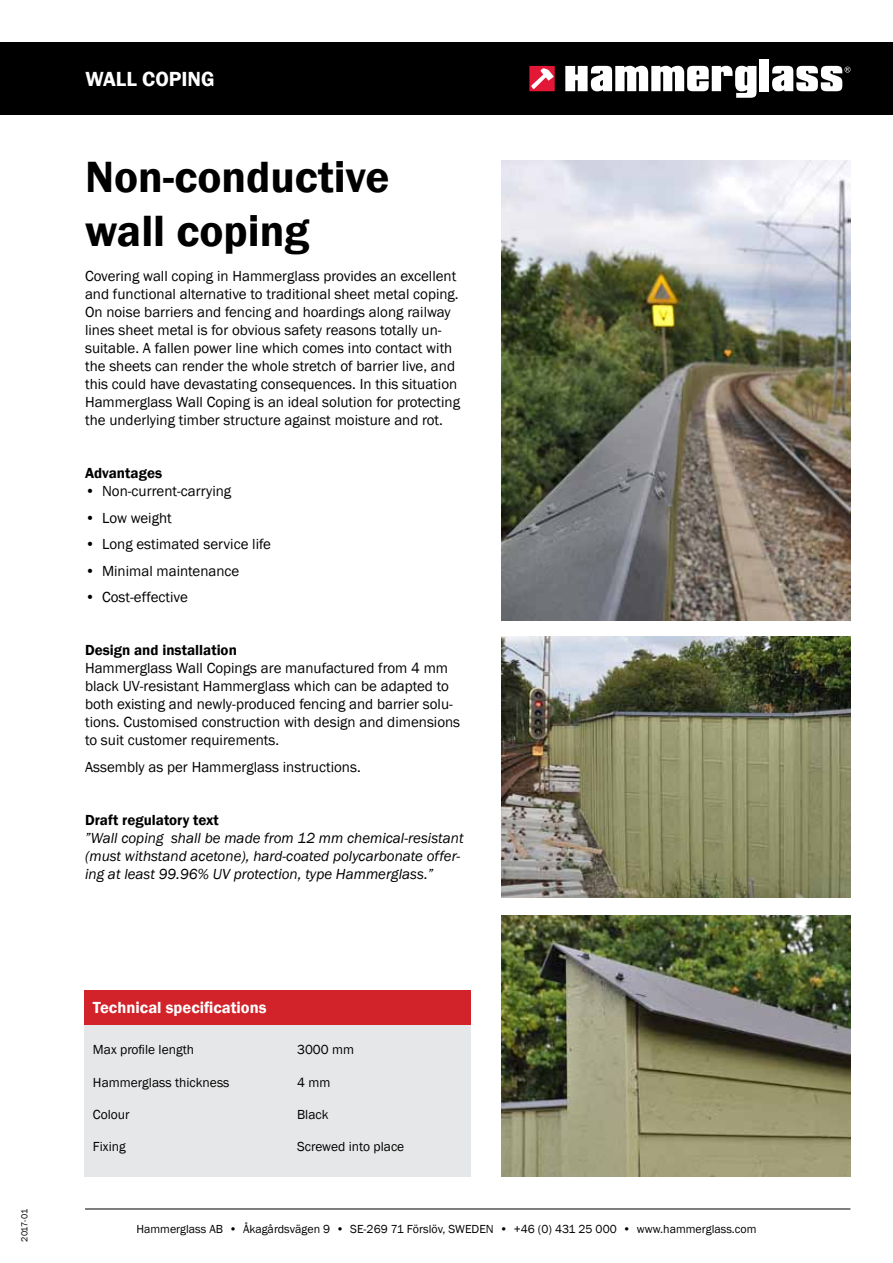
<style>
.page{position:relative;width:893px;height:1263px;background:#fff}
.page>*{position:absolute;margin:0;border:0;box-sizing:border-box;transform-origin:0 0}
.t1{font:600 45px/54px "Franklin Gothic";color:#000}
.t2{font:600 21px "Franklin Gothic";color:#fff}
.t3{font:600 16.5px "Franklin Gothic";color:#fff}
.t4{font:15px/18px "Franklin Gothic";color:#000}
.t5{font:italic 15px/18px "Franklin Gothic";color:#000}
.t6{font:600 15px "Franklin Gothic";color:#000}
.t7{font:13.5px "Franklin Gothic";color:#000}
.t8{font:12px "Franklin Gothic";color:#000}
.t9{font:9px "Franklin Gothic";letter-spacing:-.035em;color:#000}
</style>
<div class="page">
<div style="left:0;top:43px;width:893px;height:72px;background:#000"></div>
<div style="left:529px;top:66px;width:26px;height:25px;background:#e31837"></div>
<svg style="left:531px;top:68px;width:23px;height:21px"></svg>
<svg style="left:565px;top:66px;width:191px;height:32px"></svg>
<div style="left:760px;top:59px;width:9px;height:32px;background:#fff"></div>
<svg style="left:772px;top:66px;width:78px;height:25px"></svg>
<img style="left:502px;top:915px;width:348px;height:261px">
<img style="left:502px;top:637px;width:348px;height:261px">
<img style="left:502px;top:160px;width:348px;height:460px">
<hr style="left:85px;top:1208px;width:765px;height:1px;background:#000">
<div style="left:84px;top:1023px;width:387px;height:153px;background:#e6e7e8"></div>
<div style="left:84px;top:990px;width:387px;height:34px;background:#d2232a"></div>
<p class="t9" style="left:19px;top:1242px;width:34px;rotate:-90deg">2017-01</p>
<h2 class="t2" style="left:85px;top:66px;width:131px">WALL COPING</h2>
<h1 class="t1" style="left:85px;top:150px;width:306px">Non-conductive wall coping</h1>
<p class="t4" style="left:85px;top:267px;width:376px">Covering wall coping in Hammerglass provides an excellent and functional alternative to traditional sheet metal coping.<br>On noise barriers and fencing and hoardings along railway lines sheet metal is for obvious safety reasons totally un&shy;suitable. A fallen power line which comes into contact with the sheets can render the whole stretch of barrier live, and this could have devastating consequences. In this situation Hammerglass Wall Coping is an ideal solution for protecting the underlying timber structure against moisture and rot.</p>
<p class="t6" style="left:85px;top:464px;width:79px">Advantages</p>
<p class="t4" style="left:85px;top:482px;width:148px">• Non-current-carrying</p>
<p class="t4" style="left:85px;top:509px;width:88px">• Low weight</p>
<p class="t4" style="left:85px;top:535px;width:188px">• Long estimated service life</p>
<p class="t4" style="left:85px;top:562px;width:156px">• Minimal maintenance</p>
<p class="t4" style="left:85px;top:588px;width:104px">• Cost-effective</p>
<p class="t6" style="left:85px;top:641px;width:153px">Design and installation</p>
<p class="t4" style="left:85px;top:659px;width:377px">Hammerglass Wall Copings are manufactured from 4 mm black UV-resistant Hammerglass which can be adapted to both existing and newly-produced fencing and barrier solu&shy;tions. Customised construction with design and dimensions to suit customer requirements.</p>
<p class="t4" style="left:85px;top:758px;width:277px">Assembly as per Hammerglass instructions.</p>
<p class="t6" style="left:85px;top:810px;width:135px">Draft regulatory text</p>
<p class="t5" style="left:85px;top:829px;width:380px">”Wall coping shall be made from 12 mm chemical-resistant (must withstand acetone), hard-coated polycarbonate offer&shy;ing at least 99.96% UV protection, type Hammerglass.”</p>
<p class="t3" style="left:93px;top:997px;width:175px">Technical specifications</p>
<p class="t7" style="left:93px;top:1041px;width:103px">Max profile length</p>
<p class="t7" style="left:297px;top:1041px;width:58px">3000 mm</p>
<p class="t7" style="left:93px;top:1074px;width:138px">Hammerglass thickness</p>
<p class="t7" style="left:297px;top:1074px;width:35px">4 mm</p>
<p class="t7" style="left:93px;top:1106px;width:38px">Colour</p>
<p class="t7" style="left:297px;top:1106px;width:33px">Black</p>
<p class="t7" style="left:93px;top:1138px;width:34px">Fixing</p>
<p class="t7" style="left:297px;top:1138px;width:109px">Screwed into place</p>
<p class="t8" style="left:136px;top:1222px;width:622px">Hammerglass AB • Åkagårdsvägen 9 • SE-269 71 Förslöv, SWEDEN • +46 (0) 431 25 000 • www.hammerglass.com</p>
</div>
